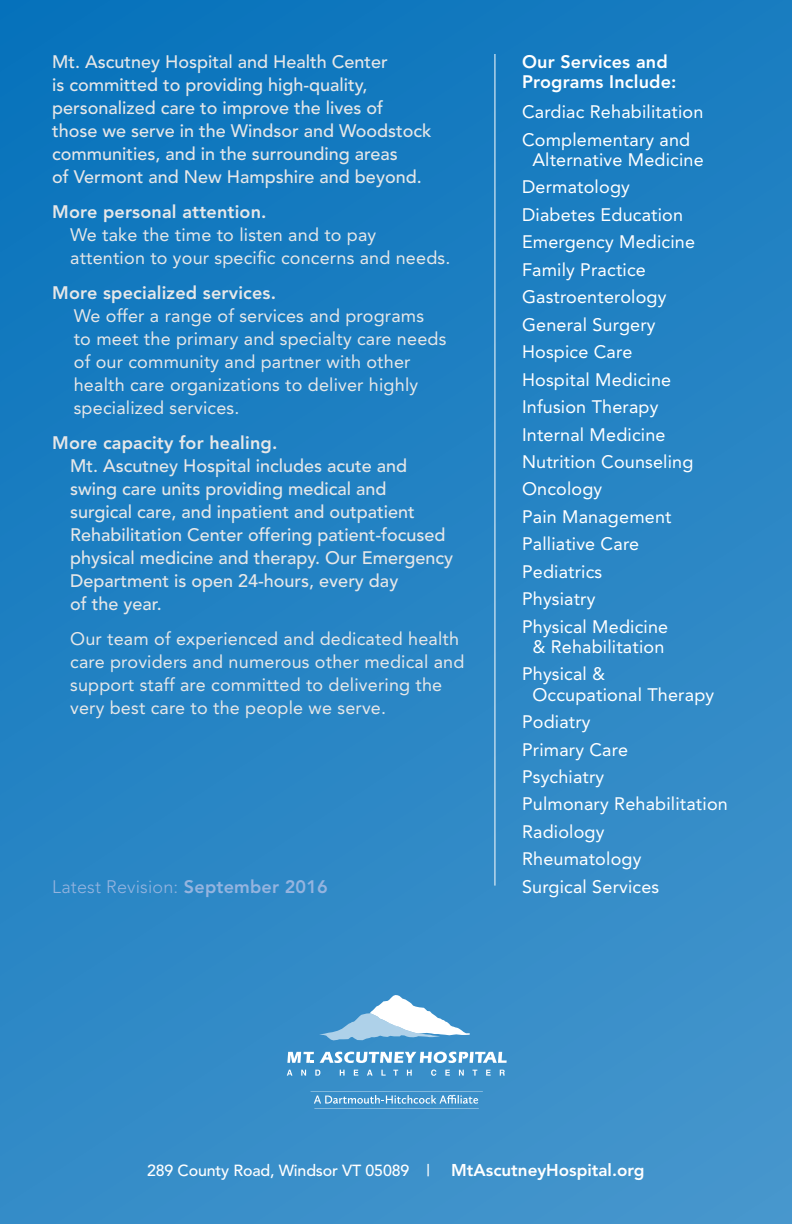
<style>
.page{position:relative;width:792px;height:1224px;background:#fff}
.page>*{position:absolute;margin:0;border:0;box-sizing:border-box;transform-origin:0 0}
.t1{font:500 18px/23px "Avenir";color:#e6e7e8}
.t2{font:18px/27.4px "Avenir";letter-spacing:.01em;color:#fff}
.t3{font:18px/23px "Avenir";letter-spacing:.01em;color:#e6e7e8}
.t4{font:800 18px "Avenir";letter-spacing:.01em;color:#e6e7e8}
.t5{font:800 18px/20.2px "Avenir";letter-spacing:.01em;color:#fff}
.t6{font:300 18px "Avenir";letter-spacing:.01em;color:#95b4df}
.t7{font:800 17px "Avenir";color:#fff}
.t8{font:500 16px "Avenir";letter-spacing:-.01em;color:#fff}
.s1{font-weight:800}
</style>
<div class="page">
<div style="left:0;top:0;width:792px;height:1224px;background:linear-gradient(to bottom,#0f77bd,#3e92ca)"></div>
<hr style="left:494px;top:54px;width:1px;height:832px;background:#fff">
<svg style="left:319px;top:995px;width:151px;height:45px"></svg>
<svg style="left:287px;top:1070px;width:5px;height:6px"></svg>
<svg style="left:301px;top:1070px;width:5px;height:6px"></svg>
<svg style="left:340px;top:1070px;width:5px;height:6px"></svg>
<svg style="left:354px;top:1070px;width:4px;height:6px"></svg>
<svg style="left:367px;top:1070px;width:6px;height:6px"></svg>
<svg style="left:381px;top:1070px;width:5px;height:6px"></svg>
<svg style="left:393px;top:1070px;width:5px;height:6px"></svg>
<svg style="left:407px;top:1070px;width:5px;height:6px"></svg>
<svg style="left:445px;top:1070px;width:5px;height:6px"></svg>
<svg style="left:459px;top:1070px;width:5px;height:6px"></svg>
<svg style="left:473px;top:1070px;width:4px;height:6px"></svg>
<svg style="left:486px;top:1070px;width:5px;height:6px"></svg>
<svg style="left:287px;top:1052px;width:27px;height:11px"></svg>
<svg style="left:320px;top:1052px;width:187px;height:11px"></svg>
<svg style="left:500px;top:1070px;width:5px;height:6px"></svg>
<svg style="left:431px;top:1070px;width:5px;height:6px"></svg>
<svg style="left:315px;top:1070px;width:5px;height:6px"></svg>
<svg style="left:314px;top:1095px;width:164px;height:9px"></svg>
<hr style="left:314px;top:1108px;width:165px;height:1px;background:#fff">
<hr style="left:311px;top:1091px;width:172px;height:1px;background:#fff">
<p class="t1" style="left:52px;top:51px;width:381px">Mt. Ascutney Hospital and Health Center<br>is committed to providing high-quality, personalized care to improve the lives of those we serve in the Windsor and Woodstock communities, and in the surrounding areas<br>of Vermont and New Hampshire and beyond.</p>
<p class="t4" style="left:52px;top:201px;width:216px">More personal attention.</p>
<p class="t3" style="left:70px;top:223px;width:382px">We take the time to listen and to pay attention to your specific concerns and needs.</p>
<p class="t4" style="left:52px;top:282px;width:225px">More specialized services.</p>
<p class="t3" style="left:74px;top:304px;width:374px">We offer a range of services and programs<br>to meet the primary and specialty care needs of our community and partner with other health care organizations to deliver highly specialized services.</p>
<p class="t4" style="left:52px;top:432px;width:227px">More capacity for healing.</p>
<p class="t1" style="left:70px;top:455px;width:385px">Mt. Ascutney Hospital includes acute and swing care units providing medical and<br>surgical care, and inpatient and outpatient Rehabilitation Center offering patient-focused physical medicine and therapy. Our Emergency Department is open 24-hours, every day<br>of the year.</p>
<p class="t3" style="left:70px;top:627px;width:396px">Our team of experienced and dedicated health care providers and numerous other medical and support staff are committed to delivering the very best care to the people we serve.</p>
<p class="t6" style="left:52px;top:876px;width:277px">Latest Revision: <span class="s1">September 2016</span></p>
<p class="t5" style="left:522px;top:51px;width:156px">Our Services and<br>Programs Include:</p>
<p class="t2" style="left:522px;top:98px;width:183px">Cardiac Rehabilitation<br>Complementary and</p>
<p class="t2" style="left:522px;top:146px;width:183px;text-indent:10px">Alternative Medicine<br>Dermatology<br>Diabetes Education<br>Emergency Medicine<br>Family Practice<br>Gastroenterology<br>General Surgery<br>Hospice Care<br>Hospital Medicine<br>Infusion Therapy<br>Internal Medicine<br>Nutrition Counseling<br>Oncology<br>Pain Management<br>Palliative Care<br>Pediatrics<br>Physiatry<br>Physical Medicine</p>
<p class="t2" style="left:522px;top:633px;width:144px;text-indent:10px">&amp; Rehabilitation<br>Physical &amp;</p>
<p class="t2" style="left:522px;top:681px;width:207px;text-indent:10px">Occupational Therapy<br>Podiatry<br>Primary Care<br>Psychiatry<br>Pulmonary Rehabilitation<br>Radiology<br>Rheumatology<br>Surgical Services</p>
<p class="t8" style="left:147px;top:1162px;width:284px">289 County Road, Windsor VT 05089 |</p>
<p class="t7" style="left:451px;top:1160px;width:195px">MtAscutneyHospital.org</p>
</div>
